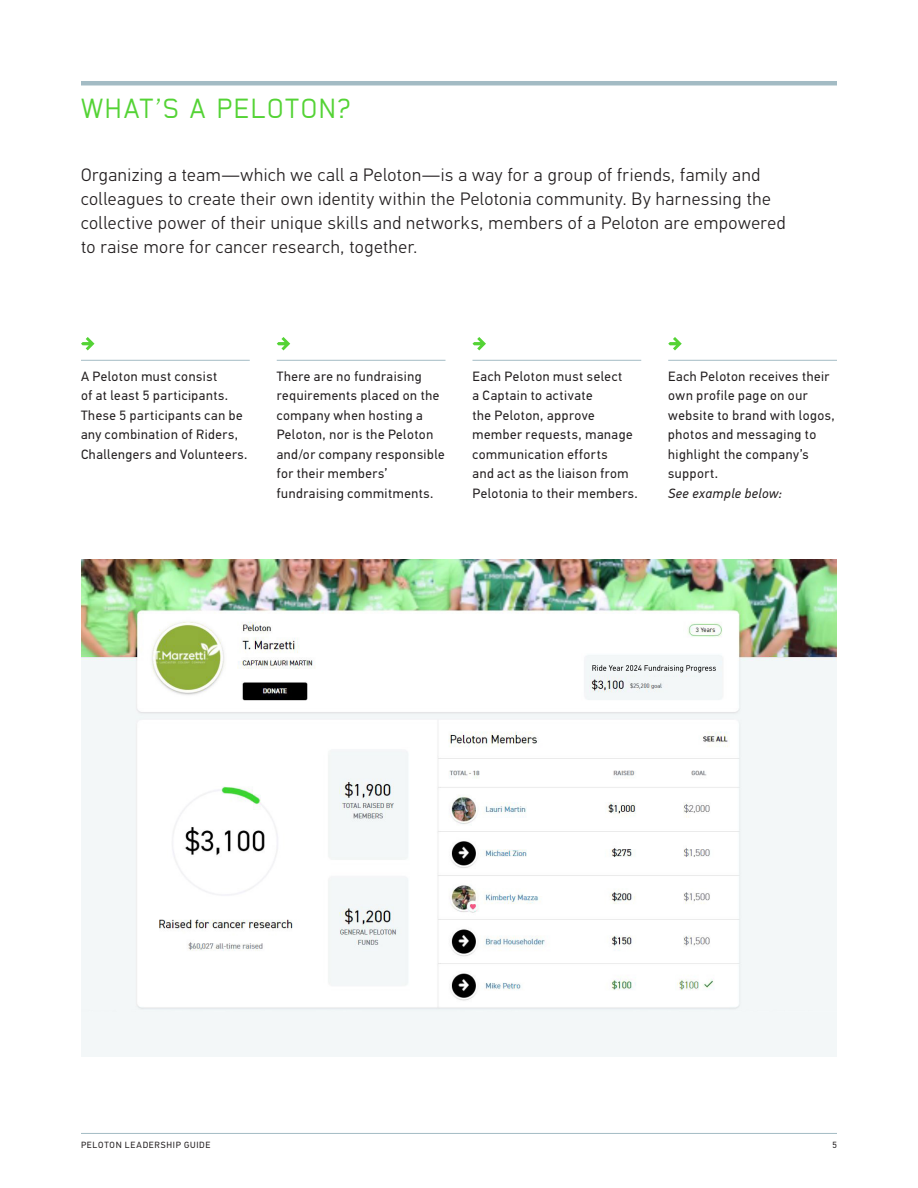
<style>
.page{position:relative;width:918px;height:1188px;background:#fff}
.page>*{position:absolute;margin:0;border:0;box-sizing:border-box;transform-origin:0 0}
.t1{font:27px "Baksheesh";letter-spacing:.065em;color:#54d335}
.No_Spacing{font:300 18px/24px "PF Din Text Pro";letter-spacing:.03em;color:#231f20}
.No_Spacing-2{font:13.5px/19.5px "PF Din Text Pro";letter-spacing:.04em;color:#231f20}
.t2{font:9px "PF Din Text Pro";letter-spacing:.085em;color:#231f20}
.s1{font-style:italic}
</style>
<div class="page">
<hr style="left:81px;top:1133px;width:756px;height:1px;background:#a3bbc4">
<hr style="left:81px;top:81px;width:756px;height:4px;background:#a3bbc4">
<hr style="left:81px;top:360px;width:169px;height:1px;background:#a3bbc4">
<hr style="left:277px;top:360px;width:169px;height:1px;background:#a3bbc4">
<hr style="left:472px;top:360px;width:169px;height:1px;background:#a3bbc4">
<hr style="left:668px;top:360px;width:169px;height:1px;background:#a3bbc4">
<svg style="left:81px;top:337px;width:13px;height:13px"></svg>
<svg style="left:277px;top:337px;width:13px;height:13px"></svg>
<svg style="left:472px;top:337px;width:14px;height:13px"></svg>
<svg style="left:668px;top:337px;width:14px;height:13px"></svg>
<img style="left:81px;top:560px;width:756px;height:496px">
<p class="t1" style="left:81px;top:93px;width:271px">WHAT’S A PELOTON?</p>
<p class="No_Spacing" style="left:81px;top:163px;width:706px">Organizing a team—which we call a Peloton—is a way for a group of friends, family and colleagues to create their own identity within the Pelotonia community. By harnessing the collective power of their unique skills and networks, members of a Peloton are empowered to raise more for cancer research, together.</p>
<p class="No_Spacing-2" style="left:81px;top:367px;width:168px">A Peloton must consist<br>of at least 5 participants.<br>These 5 participants can be any combination of Riders,<br>Challengers and Volunteers.</p>
<p class="No_Spacing-2" style="left:277px;top:367px;width:169px">There are no fundraising requirements placed on the company when hosting a<br>Peloton, nor is the Peloton and/or company responsible for their members’ fundraising commitments.</p>
<p class="No_Spacing-2" style="left:472px;top:367px;width:167px">Each Peloton must select<br>a Captain to activate<br>the Peloton, approve member requests, manage communication efforts<br>and act as the liaison from<br>Pelotonia to their members.</p>
<p class="No_Spacing-2" style="left:668px;top:367px;width:168px">Each Peloton receives their own profile page on our website to brand with logos, photos and messaging to highlight the company’s support.<br><span class="s1">See example below:</span></p>
<p class="t2" style="left:81px;top:1139px;width:131px">PELOTON LEADERSHIP GUIDE</p>
<p class="t2" style="left:832px;top:1139px;width:6px">5</p>
</div>
